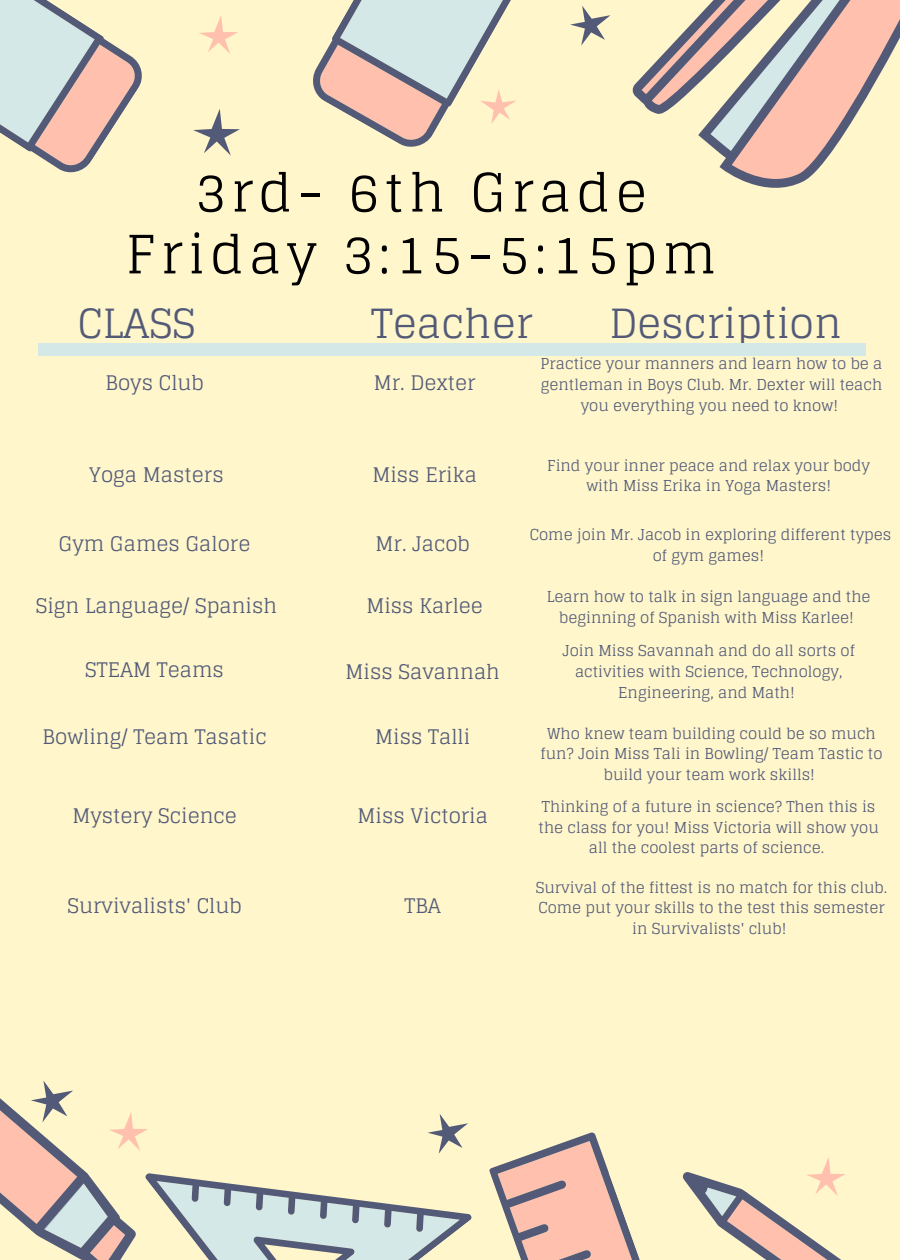
<style>
.page{position:relative;width:900px;height:1260px;background:#fff6cb}
.page>*{position:absolute;margin:0;border:0;box-sizing:border-box;transform-origin:0 0}
.t1{font:52.75px/62px "Glegoo";letter-spacing:.1em;color:#000;text-align:center}
.t2{font:40.25px "Glegoo";color:#525a78}
.t3{font:20px "Glegoo";color:#525a78}
.t4{font:15px/20.5px "Glegoo";color:#525a78;text-align:center}
</style>
<div class="page">
<svg style="left:151px;top:1173px;width:321px;height:87px"></svg>
<svg style="left:0;top:0;width:142px;height:173px"></svg>
<svg style="left:489px;top:1132px;width:151px;height:128px"></svg>
<svg style="left:193px;top:109px;width:47px;height:47px"></svg>
<svg style="left:199px;top:16px;width:39px;height:38px"></svg>
<svg style="left:428px;top:1114px;width:40px;height:40px"></svg>
<svg style="left:313px;top:0;width:203px;height:147px"></svg>
<svg style="left:570px;top:6px;width:41px;height:40px"></svg>
<svg style="left:0;top:1081px;width:151px;height:179px"></svg>
<svg style="left:682px;top:1157px;width:163px;height:103px"></svg>
<svg style="left:632px;top:0;width:268px;height:188px"></svg>
<div style="left:38px;top:343px;width:73px;height:12px;background:#d4e8e8"></div>
<div style="left:793px;top:343px;width:73px;height:12px;background:#d4e8e8"></div>
<div style="left:109px;top:343px;width:505px;height:12px;background:#d4e8e8"></div>
<div style="left:612px;top:343px;width:183px;height:12px;background:#d4e8e8"></div>
<h1 class="t1" style="left:126px;top:162px;width:592px">3rd- 6th Grade<br>Friday 3:15-5:15pm</h1>
<h2 class="t2" style="left:78px;top:300px;width:119px">CLASS</h2>
<h2 class="t2" style="left:371px;top:300px;width:163px">Teacher</h2>
<h2 class="t2" style="left:609px;top:300px;width:234px">Description</h2>
<h3 class="t3" style="left:105px;top:371px;width:100px">Boys Club</h3>
<p class="t4" style="left:541px;top:354px;width:343px">Practice your manners and learn how to be a gentleman in Boys Club. Mr. Dexter will teach you everything you need to know!</p>
<h3 class="t3" style="left:374px;top:371px;width:103px">Mr. Dexter</h3>
<h3 class="t3" style="left:89px;top:463px;width:136px">Yoga Masters</h3>
<h3 class="t3" style="left:372px;top:463px;width:106px">Miss Erika</h3>
<h3 class="t3" style="left:59px;top:533px;width:193px">Gym Games Galore</h3>
<h3 class="t3" style="left:376px;top:533px;width:96px">Mr. Jacob</h3>
<h3 class="t3" style="left:36px;top:595px;width:243px">Sign Language/ Spanish</h3>
<h3 class="t3" style="left:366px;top:595px;width:118px">Miss Karlee</h3>
<h3 class="t3" style="left:85px;top:658px;width:140px">STEAM Teams</h3>
<h3 class="t3" style="left:346px;top:660px;width:156px">Miss Savannah</h3>
<h3 class="t3" style="left:43px;top:726px;width:226px">Bowling/ Team Tasatic</h3>
<h3 class="t3" style="left:375px;top:726px;width:97px">Miss Talli</h3>
<h3 class="t3" style="left:72px;top:805px;width:166px">Mystery Science</h3>
<h3 class="t3" style="left:358px;top:805px;width:132px">Miss Victoria</h3>
<h3 class="t3" style="left:68px;top:895px;width:176px">Survivalists' Club</h3>
<h3 class="t3" style="left:405px;top:895px;width:38px">TBA</h3>
<p class="t4" style="left:547px;top:455px;width:324px">Find your inner peace and relax your body with Miss Erika in Yoga Masters!</p>
<p class="t4" style="left:530px;top:525px;width:363px">Come join Mr. Jacob in exploring different types of gym games!</p>
<p class="t4" style="left:547px;top:586px;width:325px">Learn how to talk in sign language and the beginning of Spanish with Miss Karlee!</p>
<p class="t4" style="left:563px;top:641px;width:294px">Join Miss Savannah and do all sorts of activities with Science, Technology,<br>Engineering, and Math!</p>
<p class="t4" style="left:541px;top:723px;width:344px">Who knew team building could be so much fun? Join Miss Tali in Bowling/ Team Tastic to build your team work skills!</p>
<p class="t4" style="left:539px;top:796px;width:342px">Thinking of a future in science? Then this is the class for you! Miss Victoria will show you all the coolest parts of science.</p>
<p class="t4" style="left:536px;top:877px;width:353px">Survival of the fittest is no match for this club.<br>Come put your skills to the test this semester in Survivalists' club!</p>
</div>
